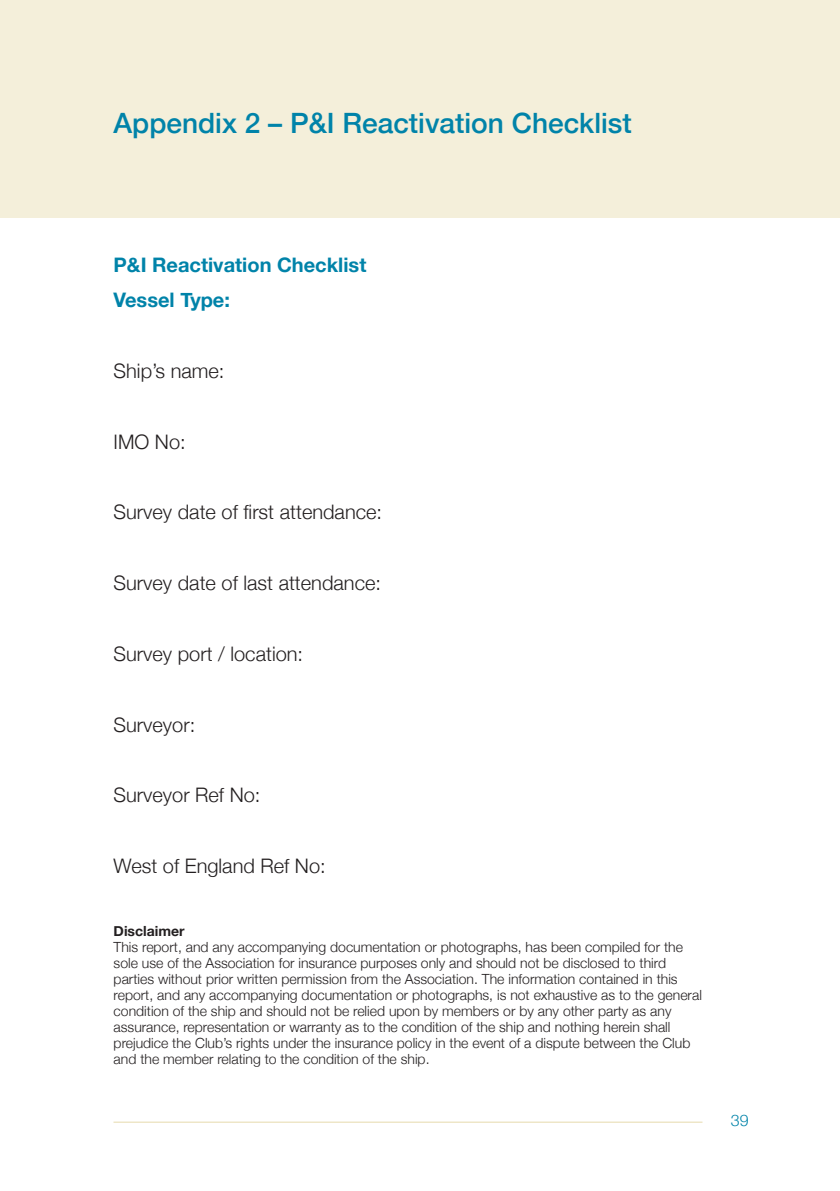
<style>
.page{position:relative;width:840px;height:1191px;background:#fff}
.page>*{position:absolute;margin:0;border:0;box-sizing:border-box;transform-origin:0 0}
.t1{font:500 28px "Helvetica Neue";color:#0083a9}
.t2{font:300 20px "Helvetica Neue";color:#231f20}
.t3{font:700 20px/35.4px "Helvetica Neue";color:#0083a9}
.t4{font:300 16px "Helvetica Neue";color:#0083a9}
.t5{font:300 14px/16px "Helvetica Neue";color:#231f20}
.t6{font:700 14px "Helvetica Neue";color:#231f20}
</style>
<div class="page">
<hr style="left:113px;top:1121px;width:589px;height:1px;background:#e6daac">
<div style="left:0;top:0;width:839px;height:217px;background:#f4efda"></div>
<h1 class="t1" style="left:113px;top:106px;width:519px">Appendix 2 – P&amp;I Reactivation Checklist</h1>
<h2 class="t3" style="left:114px;top:247px;width:254px">P&amp;I Reactivation Checklist<br>Vessel Type:</h2>
<h2 class="t2" style="left:114px;top:359px;width:112px">Ship’s name:</h2>
<h2 class="t2" style="left:114px;top:429px;width:73px">IMO No:</h2>
<h2 class="t2" style="left:114px;top:500px;width:270px">Survey date of first attendance:</h2>
<h2 class="t2" style="left:114px;top:571px;width:269px">Survey date of last attendance:</h2>
<h2 class="t2" style="left:114px;top:641px;width:191px">Survey port / location:</h2>
<h2 class="t2" style="left:114px;top:712px;width:83px">Surveyor:</h2>
<h2 class="t2" style="left:114px;top:783px;width:148px">Surveyor Ref No:</h2>
<h2 class="t2" style="left:114px;top:853px;width:213px">West of England Ref No:</h2>
<p class="t6" style="left:114px;top:922px;width:72px">Disclaimer</p>
<p class="t5" style="left:114px;top:938px;width:589px">This report, and any accompanying documentation or photographs, has been compiled for the sole use of the Association for insurance purposes only and should not be disclosed to third parties without prior written permission from the Association. The information contained in this report, and any accompanying documentation or photographs, is not exhaustive as to the general condition of the ship and should not be relied upon by members or by any other party as any assurance, representation or warranty as to the condition of the ship and nothing herein shall prejudice the Club’s rights under the insurance policy in the event of a dispute between the Club and the member relating to the condition of the ship.</p>
<p class="t4" style="left:730px;top:1110px;width:19px">39</p>
</div>
